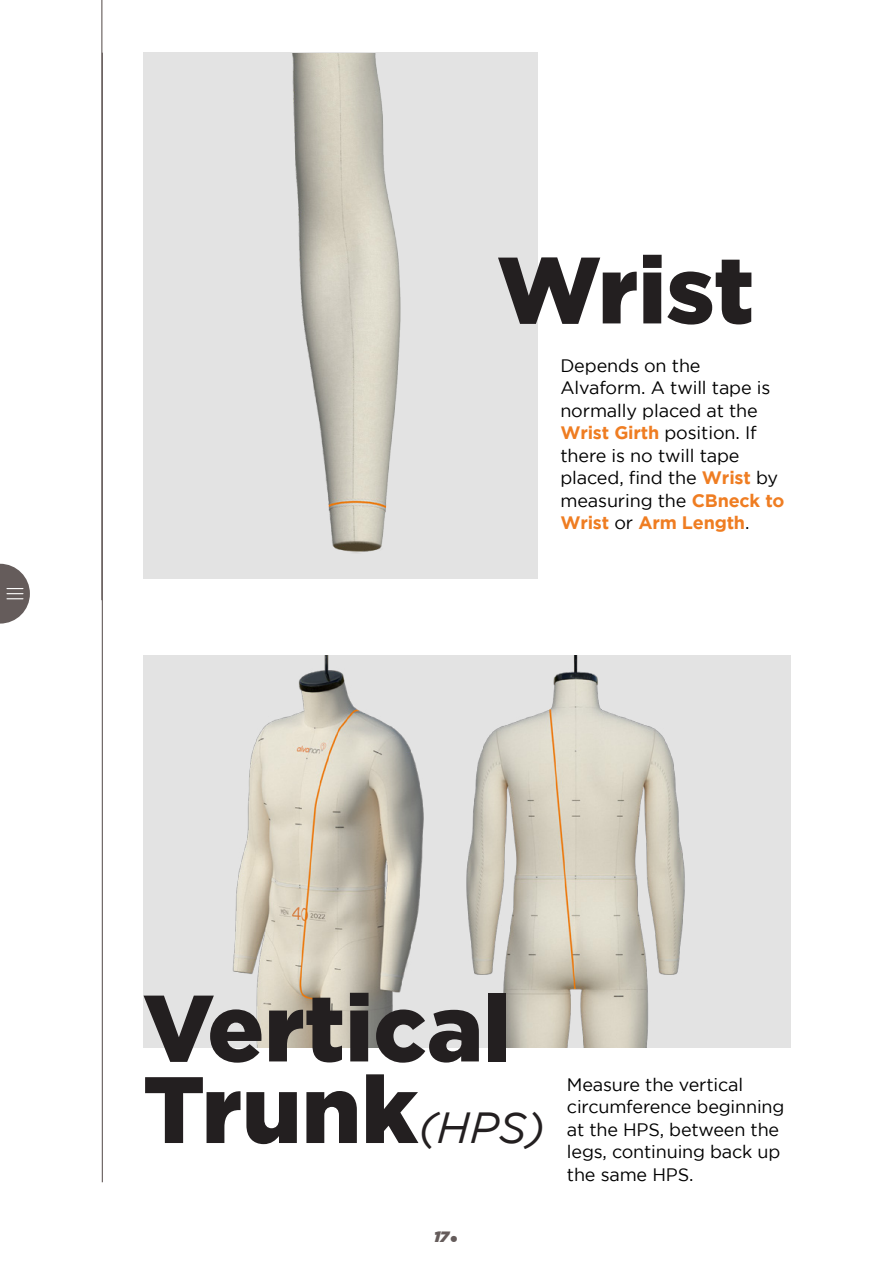
<style>
.page{position:relative;width:893px;height:1263px;background:#fff}
.page>*{position:absolute;margin:0;border:0;box-sizing:border-box;transform-origin:0 0}
.t1{font:900 94.05px/81.6px "Gotham";color:#231f20}
.t2{font:18px/22.5px "Gotham";letter-spacing:-.01em;color:#000}
.t3{font:italic 900 15px "Gotham";color:#655c5b}
.s1{font-weight:700;color:#ef7d22}
.s2{font-weight:400;font-style:italic;font-size:43.5px}
.s3{font-family:"Futura";font-weight:700;font-style:normal;font-size:30px}
</style>
<div class="page">
<hr style="left:101px;top:0;width:1px;height:600px;background:#655c5b">
<svg style="left:0;top:564px;width:30px;height:60px"></svg>
<div style="left:143px;top:53px;width:394px;height:526px;background:#e3e3e3"></div>
<hr style="left:102px;top:53px;width:1px;height:1129px;background:#655c5b">
<img style="left:292px;top:53px;width:109px;height:500px">
<div style="left:143px;top:656px;width:647px;height:392px;background:#e3e3e3"></div>
<img style="left:232px;top:656px;width:453px;height:392px">
<h1 class="t1" style="left:497px;top:247px;width:259px">Wrist</h1>
<p class="t2" style="left:560px;top:354px;width:226px">Depends on the<br>Alvaform. A twill tape is normally placed at the<br><span class="s1">Wrist Girth</span> position. If there is no twill tape placed, find the <span class="s1">Wrist</span> by measuring the <span class="s1">CBneck to<br>Wrist</span> or <span class="s1">Arm Length</span>.</p>
<h1 class="t1" style="left:143px;top:985px;width:404px">Vertical<br>Trunk<span class="s2">(HPS)</span></h1>
<p class="t3" style="left:434px;top:1228px;width:27px">17<span class="s3">.</span></p>
<p class="t2" style="left:567px;top:1073px;width:219px">Measure the vertical circumference beginning at the HPS, between the legs, continuing back up the same HPS.</p>
</div>
